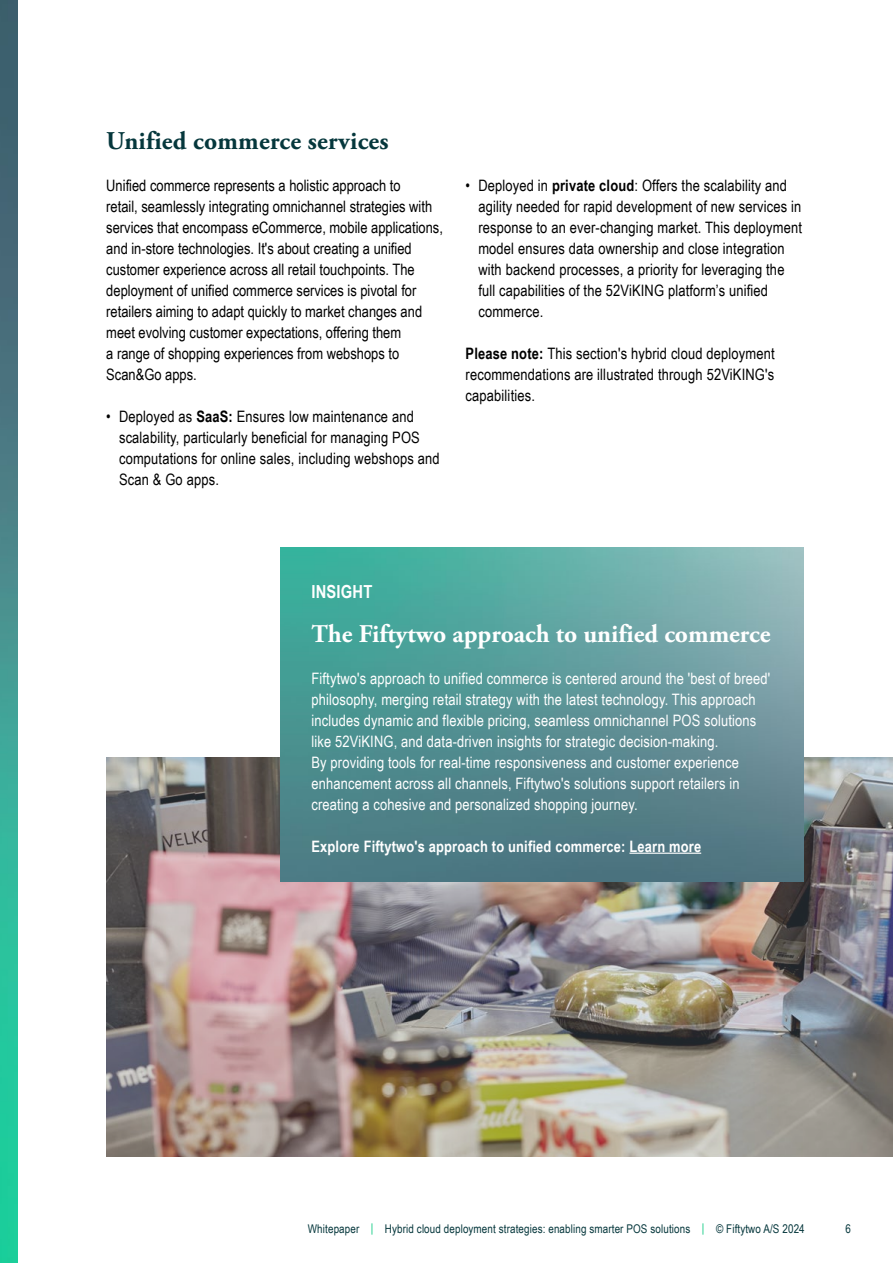
<style>
.page{position:relative;width:893px;height:1263px;background:#fff}
.page>*{position:absolute;margin:0;border:0;box-sizing:border-box;transform-origin:0 0}
.t1{font:700 25.5px "Adobe Garamond Pro";color:#fff}
.t2{font:700 25.5px "Adobe Garamond Pro";letter-spacing:.01em;color:#05373c}
.t3{font:700 18px "Arial Narrow";letter-spacing:.01em;color:#fff}
.t4{font:15.75px/21px "Arial Narrow";letter-spacing:.01em;color:#000}
.t5{font:15.75px/21px "Arial Narrow";letter-spacing:.01em;color:#fff}
.t6{font:700 15.75px "Arial Narrow";letter-spacing:.01em;color:#fff}
.t7{font:12px "Arial Narrow";letter-spacing:.01em;color:#05373c}
.s1{font-weight:700}
.s2{color:#00c77b}
</style>
<div class="page">
<img style="left:106px;top:758px;width:787px;height:399px">
<img style="left:281px;top:548px;width:523px;height:333px">
<hr style="left:629px;top:853px;width:72px;height:1px;background:#fff">
<img style="left:0;top:0;width:17px;height:1263px">
<h1 class="t2" style="left:106px;top:126px;width:284px">Unified commerce services</h1>
<p class="t4" style="left:106px;top:174px;width:338px">Unified commerce represents a holistic approach to<br>retail, seamlessly integrating omnichannel strategies with services that encompass eCommerce, mobile applications, and in-store technologies. It's about creating a unified customer experience across all retail touchpoints. The deployment of unified commerce services is pivotal for retailers aiming to adapt quickly to market changes and meet evolving customer expectations, offering them<br>a range of shopping experiences from webshops to Scan&amp;Go apps.</p>
<p class="t4" style="left:119px;top:405px;width:322px;text-indent:-13px">• Deployed as <span class="s1">SaaS:</span> Ensures low maintenance and scalability, particularly beneficial for managing POS computations for online sales, including webshops and Scan &amp; Go apps.</p>
<p class="t4" style="left:478px;top:174px;width:325px;text-indent:-13px">• Deployed in <span class="s1">private cloud</span>: Offers the scalability and agility needed for rapid development of new services in response to an ever-changing market. This deployment model ensures data ownership and close integration with backend processes, a priority for leveraging the full capabilities of the 52ViKING platform’s unified commerce.</p>
<p class="t4" style="left:466px;top:342px;width:310px;text-align:justify"><span class="s1">Please note:</span> This section's hybrid cloud deployment recommendations are illustrated through 52ViKING's capabilities.</p>
<p class="t3" style="left:311px;top:578px;width:62px">INSIGHT</p>
<h1 class="t1" style="left:311px;top:619px;width:460px">The Fiftytwo approach to unified commerce</h1>
<p class="t5" style="left:311px;top:667px;width:460px">Fiftytwo's approach to unified commerce is centered around the 'best of breed' philosophy, merging retail strategy with the latest technology. This approach includes dynamic and flexible pricing, seamless omnichannel POS solutions like 52ViKING, and data-driven insights for strategic decision-making.<br>By providing tools for real-time responsiveness and customer experience enhancement across all channels, Fiftytwo's solutions support retailers in creating a cohesive and personalized shopping journey.</p>
<p class="t6" style="left:311px;top:834px;width:391px">Explore Fiftytwo's approach to unified commerce: Learn more</p>
<p class="t7" style="left:308px;top:1220px;width:498px">Whitepaper <span class="s2">|</span> Hybrid cloud deployment strategies: enabling smarter POS solutions <span class="s2">|</span> © Fiftytwo A/S 2024</p>
<p class="t7" style="left:846px;top:1220px;width:7px">6</p>
</div>
